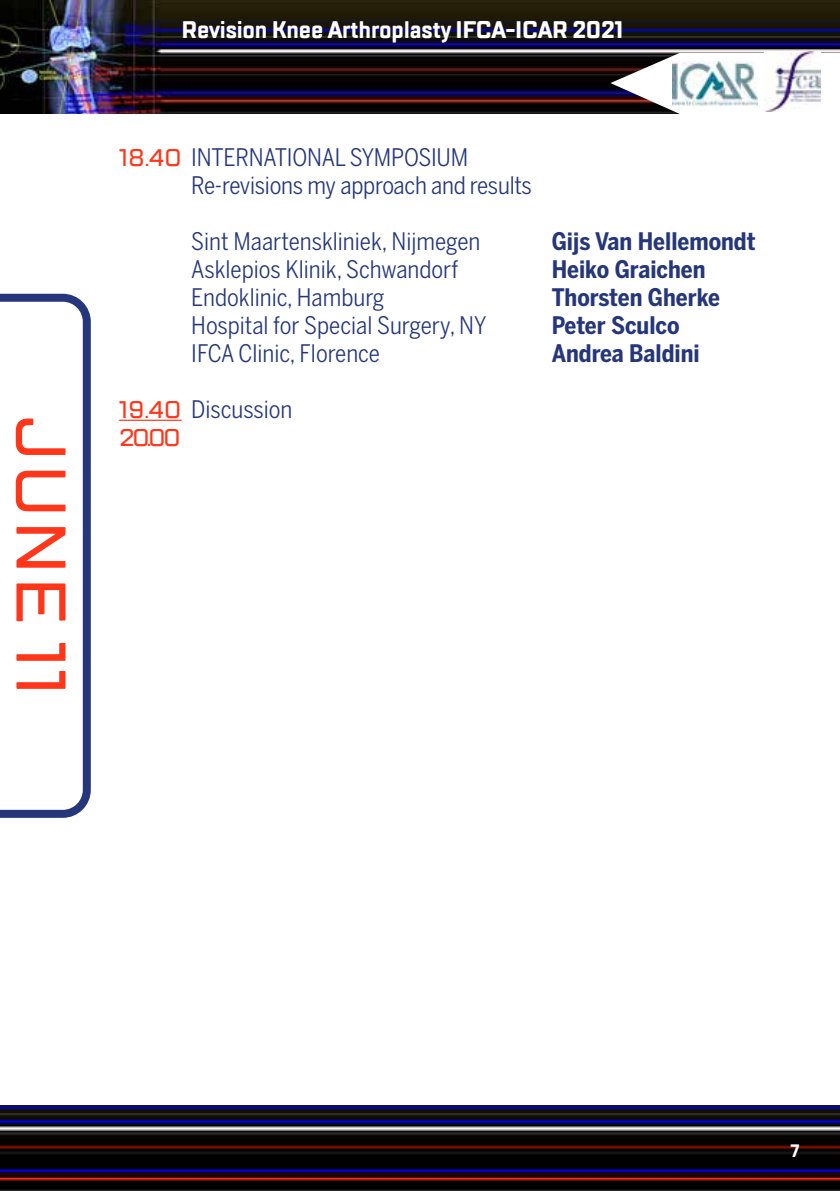
<style>
.page{position:relative;width:840px;height:1191px;background:#fff}
.page>*{position:absolute;margin:0;border:0;box-sizing:border-box;transform-origin:0 0}
.t1{font:500 70px "TT Lakes";letter-spacing:.025em;color:#ff3619}
.t2{font:24px/28px "Benton Sans Cond";color:#25377a}
.t3{font:700 24px "Benton Sans Cond";color:#25377a}
.t4{font:700 24px "TT Lakes Condensed";letter-spacing:-.01em;color:#fff}
.t5{font:500 24px "TT Lakes";color:#ff3619}
.t6{font:700 18px "TT Lakes Condensed";color:#fff}
.s1{font-family:"TT Lakes";font-weight:500;color:#ff3619}
</style>
<div class="page">
<img style="left:0;top:0;width:839px;height:113px">
<img style="left:0;top:1106px;width:839px;height:85px">
<svg style="left:610px;top:53px;width:229px;height:61px"></svg>
<img style="left:671px;top:62px;width:86px;height:43px">
<img style="left:763px;top:52px;width:56px;height:59px">
<hr style="left:119px;top:420px;width:62px;height:1px;background:#ff3619">
<svg style="left:0;top:294px;width:91px;height:524px"></svg>
<h1 class="t1" style="left:85px;top:416px;width:281px;rotate:90deg">JUNE 11</h1>
<p class="t4" style="left:181px;top:15px;width:443px">Revision Knee Arthroplasty IFCA-ICAR 2021</p>
<p class="t2" style="left:191px;top:143px;width:342px;text-indent:-72px"><span class="s1">18.40</span> INTERNATIONAL SYMPOSIUM<br>Re-revisions my approach and results</p>
<p class="t2" style="left:191px;top:227px;width:290px">Sint Maartenskliniek, Nijmegen</p>
<p class="t3" style="left:551px;top:227px;width:205px">Gijs Van Hellemondt</p>
<p class="t2" style="left:191px;top:255px;width:268px">Asklepios Klinik, Schwandorf</p>
<p class="t3" style="left:551px;top:255px;width:155px">Heiko Graichen</p>
<p class="t2" style="left:191px;top:283px;width:195px">Endoklinic, Hamburg</p>
<p class="t3" style="left:551px;top:283px;width:170px">Thorsten Gherke</p>
<p class="t2" style="left:191px;top:311px;width:296px">Hospital for Special Surgery, NY</p>
<p class="t3" style="left:551px;top:311px;width:129px">Peter Sculco</p>
<p class="t2" style="left:191px;top:339px;width:190px">IFCA Clinic, Florence</p>
<p class="t3" style="left:551px;top:339px;width:149px">Andrea Baldini</p>
<p class="t2" style="left:119px;top:395px;width:175px"><span class="s1">19.40</span> Discussion</p>
<p class="t5" style="left:119px;top:422px;width:63px">20.00</p>
<p class="t6" style="left:790px;top:1139px;width:10px">7</p>
</div>
